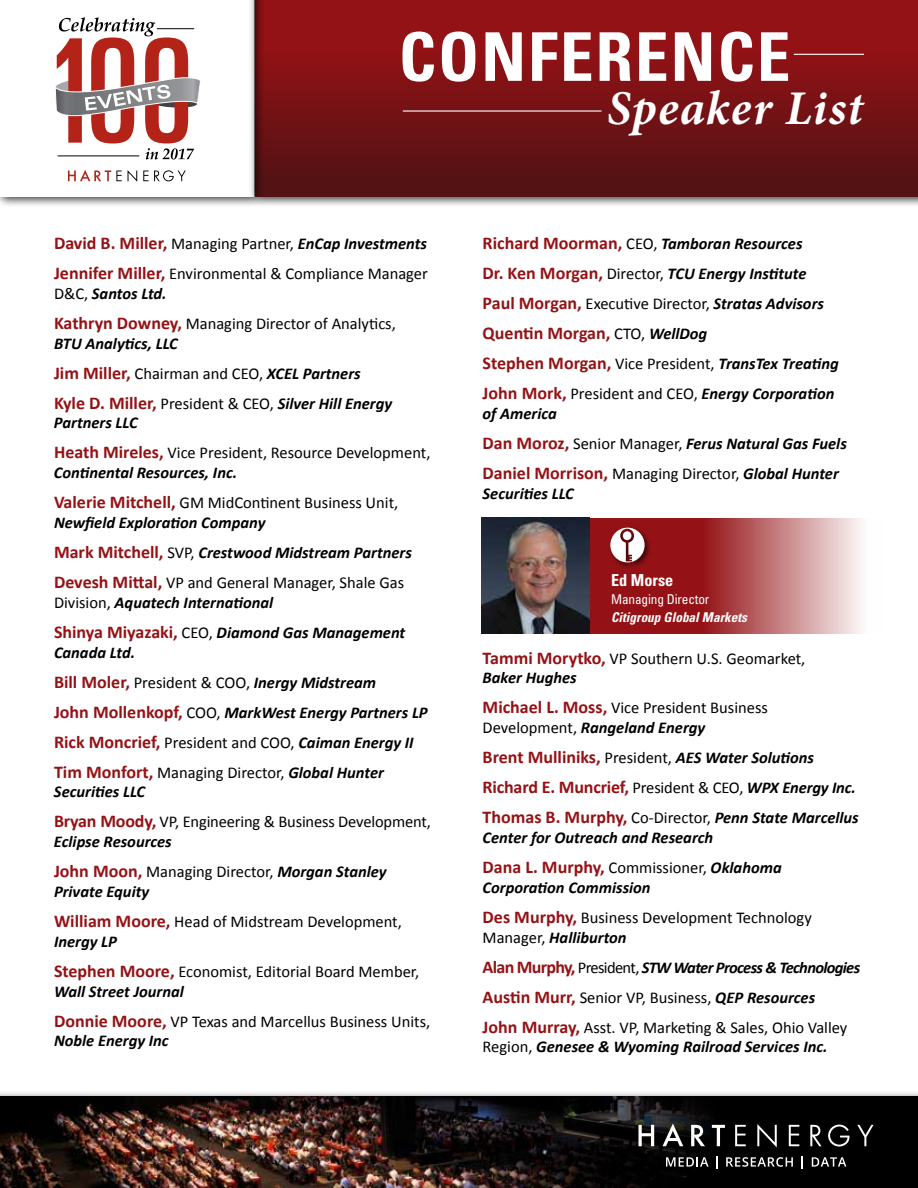
<style>
.page{position:relative;width:918px;height:1188px;background:#fff}
.page>*{position:absolute;margin:0;border:0;box-sizing:border-box;transform-origin:0 0}
.t1{font:700 condensed 67.2px "Univers";letter-spacing:.03em;color:#fff}
.t2{font:italic 700 48.45px "Minion Pro";letter-spacing:.025em;color:#fff}
.t3{font:700 18px "Calibri";letter-spacing:-.01em;color:#941215}
.t4{font:italic 700 16.5px/30px "Calibri";color:#000}
.t5{font:16.5px/30px "Calibri";color:#000}
.t6{font:700 condensed 16.5px "Univers";color:#fff}
.t7{font:italic 700 condensed 13.5px "Univers";color:#fff}
.t8{font:condensed 13.5px "Univers";letter-spacing:-.01em;color:#fff}
.s1{font-weight:700;font-size:18px;color:#941215}
.s2{font-weight:700;font-style:italic}
.s3{font-style:normal;font-size:18px;color:#941215}
.s4{font-weight:400;font-style:normal}
.s5{font-weight:400;font-size:16.5px;color:#000}
.s6{font-style:italic;font-size:16.5px;color:#000}
</style>
<div class="page">
<div style="left:249px;top:0;width:669px;height:208px;background:#000;opacity:.75"></div>
<div style="left:255px;top:0;width:663px;height:197px;background:linear-gradient(to bottom,#a01215,#511215)"></div>
<div style="left:0;top:1090px;width:918px;height:98px;background:#000;opacity:.75"></div>
<img style="left:0;top:1096px;width:918px;height:92px">
<div style="left:0;top:0;width:265px;height:208px;background:#000;opacity:.75"></div>
<div style="left:0;top:0;width:254px;height:197px;background:#fff"></div>
<svg style="left:735px;top:1125px;width:11px;height:21px"></svg>
<svg style="left:757px;top:1124px;width:20px;height:23px"></svg>
<svg style="left:789px;top:1125px;width:10px;height:21px"></svg>
<svg style="left:810px;top:1125px;width:12px;height:21px"></svg>
<svg style="left:828px;top:1125px;width:21px;height:22px"></svg>
<svg style="left:857px;top:1125px;width:17px;height:21px"></svg>
<svg style="left:638px;top:1125px;width:16px;height:21px"></svg>
<svg style="left:662px;top:1124px;width:21px;height:22px"></svg>
<svg style="left:691px;top:1125px;width:14px;height:21px"></svg>
<svg style="left:712px;top:1125px;width:13px;height:21px"></svg>
<svg style="left:666px;top:1157px;width:43px;height:10px"></svg>
<svg style="left:716px;top:1156px;width:1px;height:12px"></svg>
<svg style="left:726px;top:1157px;width:67px;height:10px"></svg>
<svg style="left:802px;top:1156px;width:1px;height:12px"></svg>
<svg style="left:812px;top:1157px;width:34px;height:10px"></svg>
<svg style="left:128px;top:170px;width:9px;height:12px"></svg>
<svg style="left:143px;top:170px;width:43px;height:11px"></svg>
<svg style="left:68px;top:170px;width:54px;height:11px"></svg>
<svg style="left:55px;top:17px;width:145px;height:142px"></svg>
<hr style="left:58px;top:155px;width:81px;height:1px;background:#000">
<hr style="left:157px;top:28px;width:37px;height:1px;background:#000">
<hr style="left:794px;top:54px;width:70px;height:1px;background:#fff">
<hr style="left:403px;top:110px;width:199px;height:2px;background:#fff">
<svg style="left:590px;top:518px;width:271px;height:115px;background:#b3585a"></svg>
<img style="left:482px;top:518px;width:108px;height:115px">
<div style="left:608px;top:526px;width:44px;height:44px;background:#000;opacity:.6"></div>
<svg style="left:610px;top:528px;width:35px;height:34px"></svg>
<h1 class="t1" style="left:399px;top:16px;width:393px">CONFERENCE</h1>
<h2 class="t2" style="left:607px;top:74px;width:257px">Speaker List</h2>
<p class="t5" style="left:54px;top:229px;width:375px"><span class="s1">David B. Miller,</span> Managing Partner, <span class="s2">EnCap Investments<br></span><span class="s1">Jennifer Miller,</span> Environmental &amp; Compliance Manager</p>
<p class="t5" style="left:54px;top:278px;width:343px">D&amp;C, <span class="s2">Santos Ltd.<br></span><span class="s1">Kathryn Downey,</span> Managing Director of Analytics,</p>
<p class="t4" style="left:54px;top:328px;width:340px">BTU Analytics, LLC<br><span class="s3">Jim Miller,</span> <span class="s4">Chairman and CEO,</span> XCEL Partners<br><span class="s3">Kyle D. Miller,</span> <span class="s4">President &amp; CEO,</span> Silver Hill Energy</p>
<p class="t5" style="left:54px;top:408px;width:378px"><span class="s2">Partners LLC<br></span><span class="s1">Heath Mireles,</span> Vice President, Resource Development,</p>
<p class="t5" style="left:54px;top:458px;width:346px"><span class="s2">Continental Resources, Inc.<br></span><span class="s1">Valerie Mitchell,</span> GM MidContinent Business Unit,</p>
<p class="t4" style="left:54px;top:507px;width:359px">Newfield Exploration Company<br><span class="s3">Mark Mitchell,</span> <span class="s4">SVP,</span> Crestwood Midstream Partners<br><span class="s3">Devesh Mittal,</span> <span class="s4">VP and General Manager, Shale Gas</span></p>
<p class="t4" style="left:54px;top:587px;width:353px"><span class="s4">Division,</span> Aquatech International<br><span class="s3">Shinya Miyazaki,</span> <span class="s4">CEO,</span> Diamond Gas Management</p>
<p class="t4" style="left:54px;top:637px;width:375px">Canada Ltd.<br><span class="s3">Bill Moler,</span> <span class="s4">President &amp; COO,</span> Inergy Midstream<br><span class="s3">John Mollenkopf,</span> <span class="s4">COO,</span> MarkWest Energy Partners LP <span class="s3">Rick Moncrief,</span> <span class="s4">President and COO,</span> Caiman Energy II <span class="s3">Tim Monfort,</span> <span class="s4">Managing Director,</span> Global Hunter</p>
<p class="t5" style="left:54px;top:777px;width:378px"><span class="s2">Securities LLC<br></span><span class="s1">Bryan Moody,</span> VP, Engineering &amp; Business Development,</p>
<p class="t4" style="left:54px;top:827px;width:334px">Eclipse Resources<br><span class="s3">John Moon,</span> <span class="s4">Managing Director,</span> Morgan Stanley</p>
<p class="t5" style="left:54px;top:877px;width:349px"><span class="s2">Private Equity<br></span><span class="s1">William Moore,</span> Head of Midstream Development,</p>
<p class="t5" style="left:54px;top:926px;width:367px"><span class="s2">Inergy LP<br></span><span class="s1">Stephen Moore,</span> Economist, Editorial Board Member,</p>
<p class="t5" style="left:54px;top:976px;width:378px"><span class="s2">Wall Street Journal<br></span><span class="s1">Donnie Moore,</span> VP Texas and Marcellus Business Units,</p>
<p class="t4" style="left:54px;top:1026px;width:116px">Noble Energy Inc</p>
<p class="t4" style="left:483px;top:228px;width:343px"><span class="s3">Richard Moorman,</span> <span class="s4">CEO,</span> Tamboran Resources<br><span class="s3">Dr. Ken Morgan,</span> <span class="s4">Director,</span> TCU Energy Institute<br><span class="s3">Paul Morgan,</span> <span class="s4">Executive Director,</span> Stratas Advisors</p>
<p class="t3" style="left:483px;top:321px;width:226px">Quentin Morgan, <span class="s5">CTO,</span> <span class="s6">WellDog</span></p>
<p class="t4" style="left:483px;top:348px;width:358px"><span class="s3">Stephen Morgan,</span> <span class="s4">Vice President,</span> TransTex Treating<br><span class="s3">John Mork,</span> <span class="s4">President and CEO,</span> Energy Corporation</p>
<p class="t4" style="left:483px;top:398px;width:366px">of America<br><span class="s3">Dan Moroz,</span> <span class="s4">Senior Manager,</span> Ferus Natural Gas Fuels<br><span class="s3">Daniel Morrison,</span> <span class="s4">Managing Director,</span> Global Hunter</p>
<p class="t4" style="left:483px;top:478px;width:93px">Securities LLC</p>
<p class="t6" style="left:611px;top:570px;width:64px">Ed Morse</p>
<p class="t8" style="left:611px;top:591px;width:100px">Managing Director</p>
<p class="t7" style="left:611px;top:609px;width:137px">Citigroup Global Markets</p>
<p class="t5" style="left:483px;top:648px;width:324px;line-height:19.8px"><span class="s1">Tammi Morytko,</span> VP Southern U.S. Geomarket,<br><span class="s2">Baker Hughes</span></p>
<p class="t5" style="left:483px;top:698px;width:287px;line-height:19.8px"><span class="s1">Michael L. Moss,</span> Vice President Business<br>Development, <span class="s2">Rangeland Energy</span></p>
<p class="t4" style="left:483px;top:743px;width:333px"><span class="s3">Brent Mulliniks,</span> <span class="s4">President,</span> AES Water Solutions</p>
<p class="t3" style="left:483px;top:776px;width:375px">Richard E. Muncrief, <span class="s5">President &amp; CEO,</span> <span class="s6">WPX Energy Inc.</span></p>
<p class="t4" style="left:483px;top:808px;width:378px;line-height:19.8px"><span class="s3">Thomas B. Murphy,</span> <span class="s4">Co-Director,</span> Penn State Marcellus<br>Center for Outreach and Research</p>
<p class="t3" style="left:483px;top:855px;width:301px">Dana L. Murphy, <span class="s5">Commissioner,</span> <span class="s6">Oklahoma</span></p>
<p class="t5" style="left:483px;top:872px;width:331px"><span class="s2">Corporation Commission<br></span><span class="s1">Des Murphy,</span> Business Development Technology</p>
<p class="t5" style="left:483px;top:922px;width:379px">Manager, <span class="s2">Halliburton<br></span><span class="s1">Alan Murphy,</span> President, <span class="s2">STW Water Process &amp; Technologies </span><span class="s1">Austin Murr,</span> Senior VP, Business, <span class="s2">QEP Resources<br></span><span class="s1">John Murray,</span> Asst. VP, Marketing &amp; Sales, Ohio Valley</p>
<p class="t4" style="left:483px;top:1032px;width:347px"><span class="s4">Region,</span> Genesee &amp; Wyoming Railroad Services Inc.</p>
</div>
